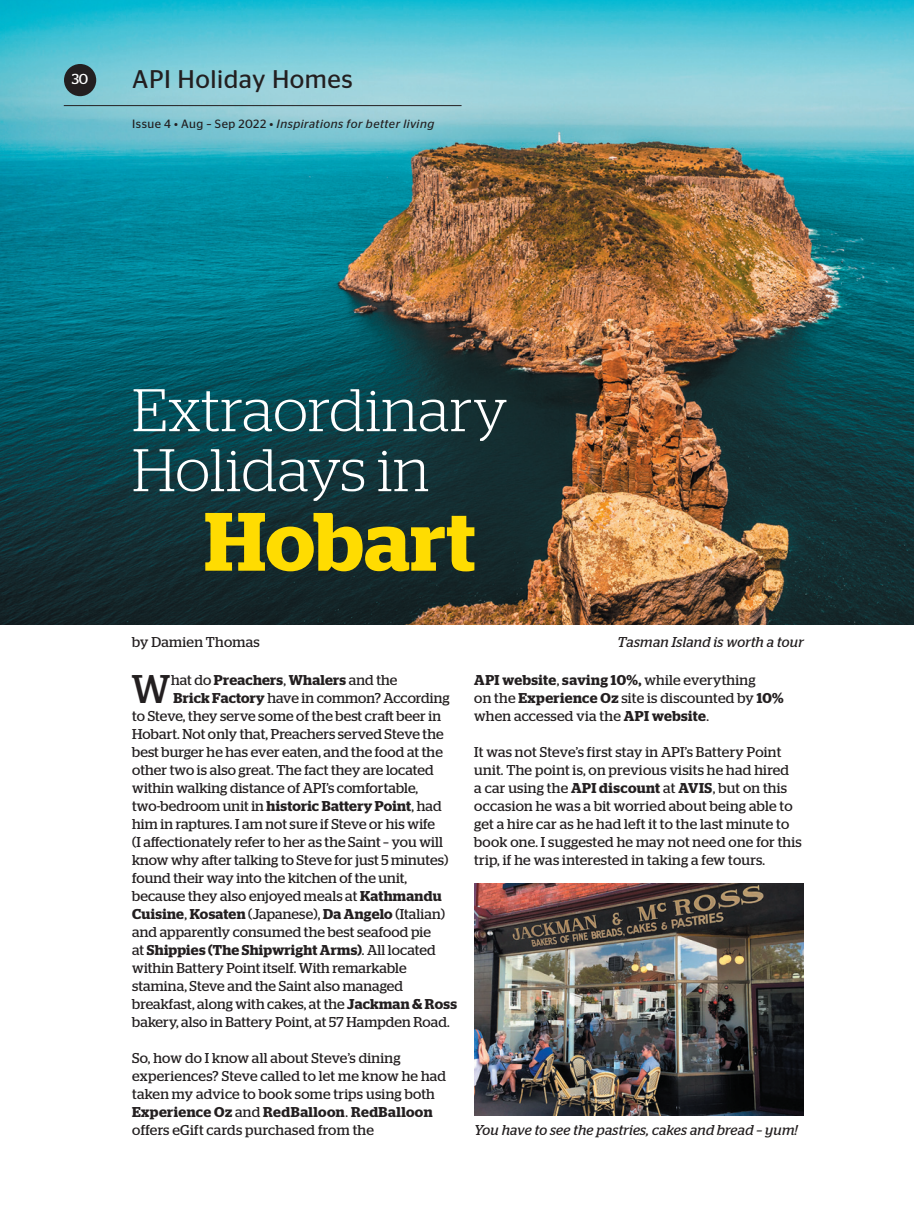
<style>
.page{position:relative;width:914px;height:1212px;background:#fff}
.page>*{position:absolute;margin:0;border:0;box-sizing:border-box;transform-origin:0 0}
.t1{font:600 82.5px "Stag";letter-spacing:.01em;color:#ffdc01}
.t2{font:300 60px/60px "Stag";letter-spacing:.005em;color:#fff}
.t3{font:39.9px "Stag";color:#231f20}
.t4{font:25.5px "Stag Sans";letter-spacing:.02em;color:#231f20}
.t5{font:14.55px "Stag";color:#fff}
.t6{font:14.25px/18px "Stag";letter-spacing:.01em;color:#231f20}
.t7{font:600 14.25px "Stag";letter-spacing:.02em;color:#231f20}
.t8{font:italic 14.25px "Stag";letter-spacing:.02em;color:#231f20}
.t9{font:italic 12px "Stag Sans";letter-spacing:.04em;color:#231f20}
.s1{font-style:normal}
.s2{font-weight:400}
.s3{font-weight:600}
</style>
<div class="page">
<img style="left:0;top:0;width:914px;height:624px">
<hr style="left:64px;top:105px;width:397px;height:1px;background:#231f20">
<div style="left:64px;top:64px;width:32px;height:32px;background:#231f20;border-radius:50%"></div>
<img style="left:474px;top:884px;width:329px;height:232px">
<p class="t5" style="left:72px;top:74px;width:18px">30</p>
<h3 class="t4" style="left:132px;top:69px;width:222px">API Holiday Homes</h3>
<p class="t9" style="left:132px;top:117px;width:303px"><span class="s1">Issue 4 • Aug – Sep 2022 •</span> Inspirations for better living</p>
<h2 class="t2" style="left:132px;top:385px;width:377px">Extraordinary<br>Holidays in</h2>
<h1 class="t1" style="left:204px;top:512px;width:272px">Hobart</h1>
<p class="t6" style="left:132px;top:634px;width:129px">by Damien Thomas</p>
<p class="t8" style="left:617px;top:637px;width:187px">Tasman Island is worth a tour</p>
<h3 class="t3" style="left:132px;top:674px;width:41px">W</h3>
<p class="t7" style="left:171px;top:675px;width:228px"><span class="s2">hat do</span> Preachers<span class="s2">,</span> Whalers <span class="s2">and the</span></p>
<p class="t6" style="left:173px;top:690px;width:278px"><span class="s3">Brick Factory</span> have in common? According</p>
<p class="t6" style="left:132px;top:708px;width:310px">to Steve, they serve some of the best craft beer in</p>
<p class="t6" style="left:132px;top:726px;width:313px">Hobart. Not only that, Preachers served Steve the</p>
<p class="t6" style="left:132px;top:744px;width:312px">best burger he has ever eaten, and the food at the</p>
<p class="t6" style="left:132px;top:762px;width:303px">other two is also great. The fact they are located</p>
<p class="t6" style="left:132px;top:780px;width:287px">within walking distance of API’s comfortable,</p>
<p class="t6" style="left:132px;top:798px;width:311px">two-bedroom unit in <span class="s3">historic Battery Point</span>, had</p>
<p class="t6" style="left:132px;top:816px;width:304px">him in raptures. I am not sure if Steve or his wife</p>
<p class="t6" style="left:132px;top:834px;width:312px">(I affectionately refer to her as the Saint – you will</p>
<p class="t6" style="left:132px;top:852px;width:318px">know why after talking to Steve for just 5 minutes)</p>
<p class="t6" style="left:132px;top:870px;width:276px">found their way into the kitchen of the unit,</p>
<p class="t6" style="left:132px;top:888px;width:311px">because they also enjoyed meals at <span class="s3">Kathmandu</span></p>
<p class="t7" style="left:132px;top:909px;width:314px">Cuisine<span class="s2">,</span> Kosaten <span class="s2">(Japanese),</span> Da Angelo <span class="s2">(Italian)</span></p>
<p class="t6" style="left:132px;top:924px;width:300px">and apparently consumed the best seafood pie</p>
<p class="t7" style="left:132px;top:945px;width:305px"><span class="s2">at</span> Shippies (The Shipwright Arms)<span class="s2">. All located</span></p>
<p class="t6" style="left:132px;top:960px;width:276px">within Battery Point itself. With remarkable</p>
<p class="t6" style="left:132px;top:978px;width:272px">stamina, Steve and the Saint also managed</p>
<p class="t6" style="left:132px;top:996px;width:326px">breakfast, along with cakes, at the <span class="s3">Jackman &amp; Ross</span></p>
<p class="t6" style="left:132px;top:1014px;width:319px">bakery, also in Battery Point, at 57 Hampden Road.</p>
<p class="t6" style="left:132px;top:1050px;width:315px">So, how do I know all about Steve’s dining experiences? Steve called to let me know he had taken my advice to book some trips using both <span class="s3">Experience Oz</span> and <span class="s3">RedBalloon</span>. <span class="s3">RedBalloon </span>offers eGift cards purchased from the</p>
<p class="t6" style="left:474px;top:672px;width:311px"><span class="s3">API website</span>, <span class="s3">saving 10%,</span> while everything<br>on the <span class="s3">Experience Oz</span> site is discounted by <span class="s3">10% </span>when accessed via the <span class="s3">API website</span>.</p>
<p class="t6" style="left:474px;top:744px;width:329px">It was not Steve’s first stay in API’s Battery Point unit. The point is, on previous visits he had hired<br>a car using the <span class="s3">API discount</span> at <span class="s3">AVIS</span>, but on this occasion he was a bit worried about being able to get a hire car as he had left it to the last minute to book one. I suggested he may not need one for this trip, if he was interested in taking a few tours.</p>
<p class="t8" style="left:474px;top:1125px;width:324px">You have to see the pastries, cakes and bread – yum!</p>
</div>
